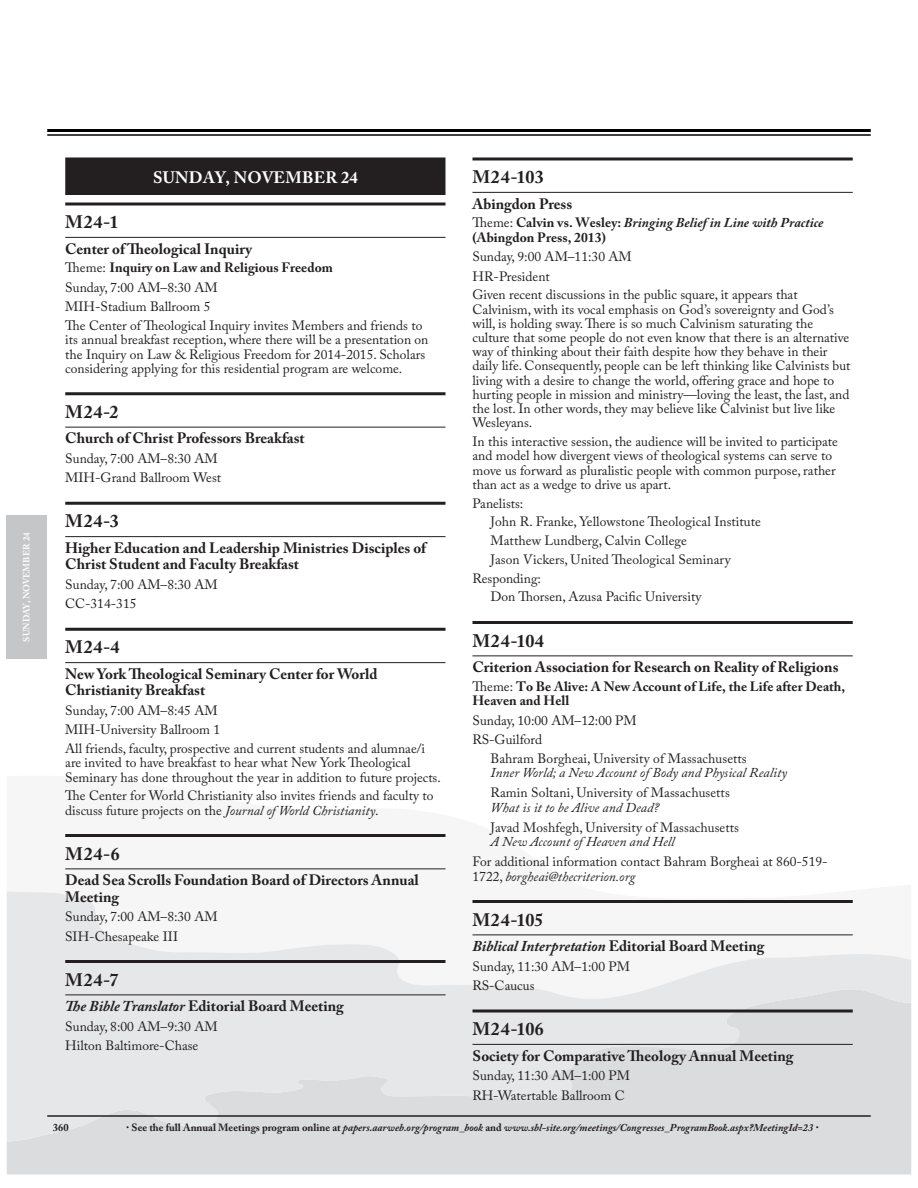
<style>
.page{position:relative;width:918px;height:1188px;background:#fff}
.page>*{position:absolute;margin:0;border:0;box-sizing:border-box;transform-origin:0 0}
.t1{font:700 18px "Adobe Caslon Pro";letter-spacing:.04em;color:#231f20}
.t2{font:700 16.5px "Adobe Caslon Pro";letter-spacing:.02em;color:#fff}
.t3{font:700 15px/16.5px "Adobe Caslon Pro";color:#231f20}
.t4{font:italic 700 15px "Adobe Caslon Pro";color:#231f20}
.t5{font:13.5px/14.2px "Adobe Caslon Pro";color:#231f20}
.t6{font:700 13.5px/14.2px "Adobe Caslon Pro";letter-spacing:.005em;color:#231f20}
.t7{font:italic 13.5px "Adobe Caslon Pro";letter-spacing:.005em;color:#231f20}
.t8{font:italic 700 10.5px "Adobe Caslon Pro";color:#231f20}
.t9{font:700 10.5px "Adobe Caslon Pro";color:#231f20}
.t10{font:700 9px "Adobe Caslon Pro";letter-spacing:.015em;color:#fff}
.s1{font-weight:700}
.s2{font-style:italic}
.s3{font-weight:400}
.s4{font-style:normal}
</style>
<div class="page">
<div style="left:7px;top:1141px;width:904px;height:34px;background:#dbdcde"></div>
<svg style="left:7px;top:891px;width:904px;height:250px;fill:#e6e7e8"></svg>
<hr style="left:47px;top:129px;width:824px;height:3px;background:#000">
<hr style="left:47px;top:134px;width:824px;height:2px;background:#000">
<div style="left:7px;top:515px;width:40px;height:144px;background:#c5c6c8"></div>
<hr style="left:47px;top:1115px;width:824px;height:2px;background:#231f20">
<div style="left:65px;top:158px;width:381px;height:37px;background:#231f20"></div>
<svg style="left:65px;top:202px;width:381px;height:4px;background:#595657"></svg>
<hr style="left:65px;top:237px;width:381px;height:1px;background:#231f20">
<hr style="left:65px;top:392px;width:381px;height:3px;background:#231f20">
<hr style="left:65px;top:427px;width:381px;height:1px;background:#231f20">
<hr style="left:65px;top:502px;width:381px;height:3px;background:#231f20">
<hr style="left:65px;top:536px;width:381px;height:1px;background:#231f20">
<hr style="left:65px;top:628px;width:381px;height:3px;background:#231f20">
<hr style="left:65px;top:662px;width:381px;height:1px;background:#231f20">
<hr style="left:65px;top:834px;width:381px;height:3px;background:#231f20">
<hr style="left:65px;top:869px;width:381px;height:1px;background:#231f20">
<hr style="left:65px;top:960px;width:381px;height:3px;background:#231f20">
<hr style="left:65px;top:995px;width:381px;height:1px;background:#231f20">
<hr style="left:473px;top:158px;width:380px;height:2px;background:#231f20">
<hr style="left:473px;top:192px;width:380px;height:1px;background:#231f20">
<hr style="left:473px;top:621px;width:380px;height:3px;background:#231f20">
<hr style="left:473px;top:656px;width:380px;height:1px;background:#231f20">
<hr style="left:473px;top:900px;width:380px;height:3px;background:#231f20">
<hr style="left:473px;top:935px;width:380px;height:1px;background:#231f20">
<hr style="left:473px;top:1010px;width:380px;height:3px;background:#231f20">
<hr style="left:473px;top:1044px;width:380px;height:1px;background:#231f20">
<p class="t10" style="left:23px;top:642px;width:111px;rotate:-90deg">SUNDAY, NOVEMBER 24</p>
<p class="t2" style="left:153px;top:171px;width:206px">SUNDAY, NOVEMBER 24</p>
<h1 class="t1" style="left:65px;top:215px;width:55px">M24-1</h1>
<p class="t3" style="left:65px;top:242px;width:188px">Center of Theological Inquiry</p>
<p class="t5" style="left:65px;top:260px;width:359px;line-height:19.2px">Theme: <span class="s1">Inquiry on Law and Religious Freedom<br></span>Sunday, 7:00 AM–8:30 AM<br>MIH-Stadium Ballroom 5<br>The Center of Theological Inquiry invites Members and friends to</p>
<p class="t5" style="left:65px;top:334px;width:365px">its annual breakfast reception, where there will be a presentation on the Inquiry on Law &amp; Religious Freedom for 2014-2015. Scholars considering applying for this residential program are welcome.</p>
<h1 class="t1" style="left:65px;top:405px;width:55px">M24-2</h1>
<p class="t3" style="left:65px;top:432px;width:241px">Church of Christ Professors Breakfast</p>
<p class="t5" style="left:65px;top:450px;width:157px;line-height:19.5px">Sunday, 7:00 AM–8:30 AM<br>MIH-Grand Ballroom West</p>
<h1 class="t1" style="left:65px;top:514px;width:55px">M24-3</h1>
<p class="t3" style="left:65px;top:541px;width:362px">Higher Education and Leadership Ministries Disciples of<br>Christ Student and Faculty Breakfast</p>
<p class="t5" style="left:65px;top:576px;width:154px;line-height:19.5px">Sunday, 7:00 AM–8:30 AM<br>CC-314-315</p>
<h1 class="t1" style="left:65px;top:640px;width:56px">M24-4</h1>
<p class="t3" style="left:65px;top:667px;width:314px">New York Theological Seminary Center for World<br>Christianity Breakfast</p>
<p class="t5" style="left:65px;top:702px;width:361px;line-height:19px">Sunday, 7:00 AM–8:45 AM<br>MIH-University Ballroom 1<br>All friends, faculty, prospective and current students and alumnae/i</p>
<p class="t5" style="left:65px;top:757px;width:377px">are invited to have breakfast to hear what New York Theological<br>Seminary has done throughout the year in addition to future projects.</p>
<p class="t5" style="left:65px;top:790px;width:370px">The Center for World Christianity also invites friends and faculty to discuss future projects on the <span class="s2">Journal of World Christianity</span>.</p>
<h1 class="t1" style="left:65px;top:847px;width:56px">M24-6</h1>
<p class="t3" style="left:65px;top:874px;width:355px">Dead Sea Scrolls Foundation Board of Directors Annual<br>Meeting</p>
<p class="t5" style="left:65px;top:908px;width:154px;line-height:19.5px">Sunday, 7:00 AM–8:30 AM<br>SIH-Chesapeake III</p>
<h1 class="t1" style="left:65px;top:973px;width:55px">M24-7</h1>
<p class="t3" style="left:65px;top:1000px;width:280px"><span class="s2">The Bible Translator</span> Editorial Board Meeting</p>
<p class="t5" style="left:65px;top:1018px;width:154px;line-height:19.5px">Sunday, 8:00 AM–9:30 AM<br>Hilton Baltimore-Chase</p>
<h1 class="t1" style="left:473px;top:170px;width:73px">M24-103</h1>
<p class="t3" style="left:473px;top:197px;width:101px">Abingdon Press</p>
<p class="t6" style="left:473px;top:217px;width:353px"><span class="s3">Theme:</span> Calvin vs. Wesley: <span class="s2">Bringing Belief in Line with Practice </span>(Abingdon Press, 2013)</p>
<p class="t5" style="left:473px;top:249px;width:327px;line-height:19.2px">Sunday, 9:00 AM–11:30 AM<br>HR-President<br>Given recent discussions in the public square, it appears that</p>
<p class="t5" style="left:473px;top:304px;width:380px">Calvinism, with its vocal emphasis on God’s sovereignty and God’s will, is holding sway. There is so much Calvinism saturating the culture that some people do not even know that there is an alternative way of thinking about their faith despite how they behave in their daily life. Consequently, people can be left thinking like Calvinists but living with a desire to change the world, offering grace and hope to hurting people in mission and ministry—loving the least, the last, and the lost. In other words, they may believe like Calvinist but live like Wesleyans.</p>
<p class="t5" style="left:473px;top:436px;width:367px">In this interactive session, the audience will be invited to participate and model how divergent views of theological systems can serve to move us forward as pluralistic people with common purpose, rather than act as a wedge to drive us apart.</p>
<p class="t5" style="left:473px;top:498px;width:52px">Panelists:</p>
<p class="t5" style="left:491px;top:517px;width:272px">John R. Franke, Yellowstone Theological Institute</p>
<p class="t5" style="left:491px;top:535px;width:198px">Matthew Lundberg, Calvin College</p>
<p class="t5" style="left:491px;top:554px;width:242px">Jason Vickers, United Theological Seminary</p>
<p class="t5" style="left:473px;top:573px;width:70px">Responding:</p>
<p class="t5" style="left:491px;top:592px;width:213px">Don Thorsen, Azusa Pacific University</p>
<h1 class="t1" style="left:473px;top:634px;width:73px">M24-104</h1>
<p class="t3" style="left:473px;top:661px;width:368px">Criterion Association for Research on Reality of Religions</p>
<p class="t6" style="left:473px;top:681px;width:374px"><span class="s3">Theme:</span> To Be Alive: A New Account of Life, the Life after Death,<br>Heaven and Hell</p>
<p class="t5" style="left:473px;top:712px;width:166px;line-height:19.5px">Sunday, 10:00 AM–12:00 PM<br>RS-Guilford</p>
<p class="t5" style="left:491px;top:753px;width:258px">Bahram Borgheai, University of Massachusetts</p>
<p class="t7" style="left:491px;top:767px;width:298px">Inner World; a New Account of Body and Physical Reality</p>
<p class="t5" style="left:491px;top:787px;width:241px">Ramin Soltani, University of Massachusetts</p>
<p class="t7" style="left:491px;top:802px;width:170px">What is it to be Alive and Dead?</p>
<p class="t5" style="left:491px;top:822px;width:250px">Javad Moshfegh, University of Massachusetts</p>
<p class="t7" style="left:491px;top:836px;width:186px">A New Account of Heaven and Hell</p>
<p class="t5" style="left:473px;top:856px;width:357px">For additional information contact Bahram Borgheai at 860-519-<br>1722, <span class="s2">borgheai@thecriterion.org</span></p>
<h1 class="t1" style="left:473px;top:913px;width:73px">M24-105</h1>
<p class="t4" style="left:473px;top:940px;width:293px">Biblical Interpretation <span class="s4">Editorial Board Meeting</span></p>
<p class="t5" style="left:473px;top:958px;width:159px;line-height:19.5px">Sunday, 11:30 AM–1:00 PM<br>RS-Caucus</p>
<h1 class="t1" style="left:473px;top:1022px;width:73px">M24-106</h1>
<p class="t3" style="left:473px;top:1049px;width:322px">Society for Comparative Theology Annual Meeting</p>
<p class="t5" style="left:473px;top:1067px;width:159px;line-height:19.5px">Sunday, 11:30 AM–1:00 PM<br>RH-Watertable Ballroom C</p>
<p class="t9" style="left:53px;top:1123px;width:17px">360</p>
<p class="t8" style="left:132px;top:1123px;width:683px"><span class="s4">See the full Annual Meetings program online at</span> papers.aarweb.org/program_book <span class="s4">and</span> www.sbl-site.org/meetings/Congresses_ProgramBook.aspx?MeetingId=23</p>
</div>
